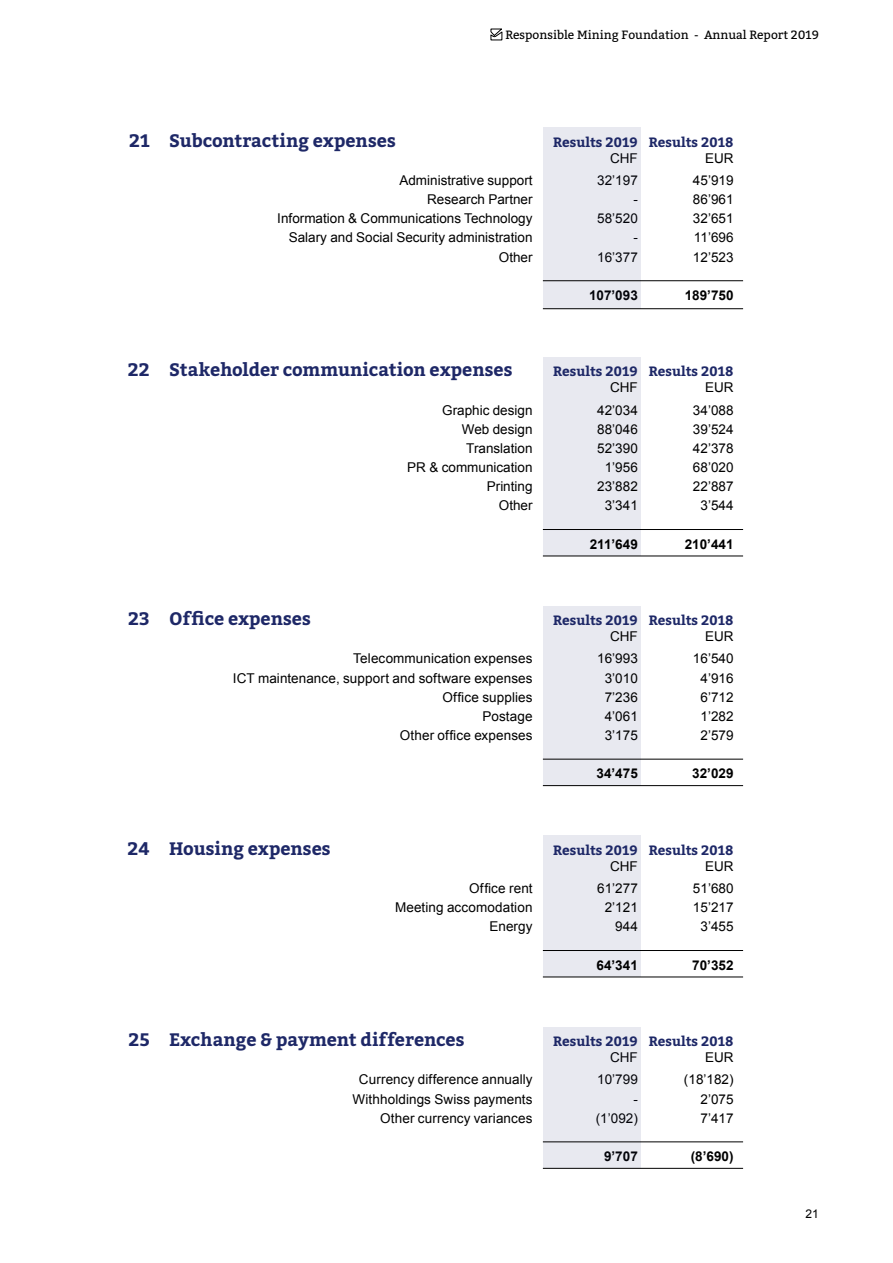
<style>
.page{position:relative;width:893px;height:1263px;background:#fff}
.page>*{position:absolute;margin:0;border:0;box-sizing:border-box;transform-origin:0 0}
.t1{font:700 18px "Bitter";color:#1e2867}
.t2{font:13.5px "Arial";color:#000}
.t3{font:700 13.5px "Bitter";color:#1e2867}
.t4{font:700 13.5px "Arial";color:#000}
.t5{font:12px "Bitter";color:#000}
.t6{font:12px "Arial";color:#000}
</style>
<div class="page">
<svg style="left:490px;top:29px;width:13px;height:11px"></svg>
<div style="left:543px;top:357px;width:98px;height:199px;background:#e8e9f0"></div>
<div style="left:543px;top:606px;width:98px;height:179px;background:#e8e9f0"></div>
<div style="left:543px;top:836px;width:98px;height:141px;background:#e8e9f0"></div>
<hr style="left:543px;top:529px;width:200px;height:1px;background:#000">
<hr style="left:543px;top:759px;width:200px;height:1px;background:#000">
<hr style="left:543px;top:950px;width:200px;height:1px;background:#000">
<hr style="left:543px;top:556px;width:200px;height:1px;background:#000">
<hr style="left:543px;top:785px;width:200px;height:1px;background:#000">
<hr style="left:543px;top:976px;width:200px;height:1px;background:#000">
<div style="left:543px;top:128px;width:98px;height:181px;background:#e8e9f0"></div>
<hr style="left:543px;top:280px;width:200px;height:1px;background:#000">
<hr style="left:543px;top:308px;width:200px;height:1px;background:#000">
<div style="left:543px;top:1027px;width:98px;height:141px;background:#e8e9f0"></div>
<hr style="left:543px;top:1141px;width:200px;height:1px;background:#000">
<hr style="left:543px;top:1168px;width:200px;height:1px;background:#000">
<p class="t5" style="left:505px;top:26px;width:315px">Responsible Mining Foundation - Annual Report 2019</p>
<h1 class="t1" style="left:129px;top:126px;width:22px">21</h1>
<h1 class="t1" style="left:169px;top:126px;width:228px">Subcontracting expenses</h1>
<p class="t3" style="left:553px;top:132px;width:182px">Results 2019 Results 2018</p>
<p class="t2" style="left:610px;top:151px;width:29px">CHF</p>
<p class="t2" style="left:705px;top:151px;width:30px">EUR</p>
<p class="t2" style="left:399px;top:173px;width:135px">Administrative support</p>
<p class="t2" style="left:597px;top:173px;width:42px">32’197</p>
<p class="t2" style="left:693px;top:173px;width:42px">45’919</p>
<p class="t2" style="left:427px;top:192px;width:107px">Research Partner</p>
<p class="t2" style="left:633px;top:192px;width:6px">-</p>
<p class="t2" style="left:693px;top:192px;width:42px">86’961</p>
<p class="t2" style="left:277px;top:211px;width:257px">Information &amp; Communications Technology</p>
<p class="t2" style="left:597px;top:211px;width:42px">58’520</p>
<p class="t2" style="left:693px;top:211px;width:42px">32’651</p>
<p class="t2" style="left:289px;top:230px;width:245px">Salary and Social Security administration</p>
<p class="t2" style="left:633px;top:230px;width:6px">-</p>
<p class="t2" style="left:694px;top:230px;width:41px">11’696</p>
<p class="t2" style="left:499px;top:249px;width:35px">Other</p>
<p class="t2" style="left:597px;top:249px;width:42px">16’377</p>
<p class="t2" style="left:693px;top:249px;width:42px">12’523</p>
<p class="t4" style="left:589px;top:288px;width:50px">107’093</p>
<p class="t4" style="left:685px;top:288px;width:50px">189’750</p>
<h1 class="t1" style="left:128px;top:356px;width:24px">22</h1>
<h1 class="t1" style="left:169px;top:356px;width:345px">Stakeholder communication expenses</h1>
<p class="t3" style="left:553px;top:361px;width:182px">Results 2019 Results 2018</p>
<p class="t2" style="left:610px;top:380px;width:29px">CHF</p>
<p class="t2" style="left:705px;top:380px;width:30px">EUR</p>
<p class="t2" style="left:442px;top:402px;width:92px">Graphic design</p>
<p class="t2" style="left:597px;top:402px;width:42px">42’034</p>
<p class="t2" style="left:693px;top:402px;width:42px">34’088</p>
<p class="t2" style="left:462px;top:421px;width:72px">Web design</p>
<p class="t2" style="left:597px;top:421px;width:42px">88’046</p>
<p class="t2" style="left:693px;top:421px;width:42px">39’524</p>
<p class="t2" style="left:466px;top:441px;width:68px">Translation</p>
<p class="t2" style="left:597px;top:441px;width:42px">52’390</p>
<p class="t2" style="left:693px;top:441px;width:42px">42’378</p>
<p class="t2" style="left:407px;top:460px;width:127px">PR &amp; communication</p>
<p class="t2" style="left:605px;top:460px;width:35px">1’956</p>
<p class="t2" style="left:693px;top:460px;width:42px">68’020</p>
<p class="t2" style="left:487px;top:479px;width:47px">Printing</p>
<p class="t2" style="left:597px;top:479px;width:42px">23’882</p>
<p class="t2" style="left:693px;top:479px;width:42px">22’887</p>
<p class="t2" style="left:499px;top:498px;width:35px">Other</p>
<p class="t2" style="left:605px;top:498px;width:35px">3’341</p>
<p class="t2" style="left:700px;top:498px;width:35px">3’544</p>
<p class="t4" style="left:590px;top:536px;width:50px">211’649</p>
<p class="t4" style="left:685px;top:536px;width:50px">210’441</p>
<h1 class="t1" style="left:128px;top:605px;width:23px">23</h1>
<h1 class="t1" style="left:169px;top:605px;width:143px">Office expenses</h1>
<p class="t3" style="left:553px;top:610px;width:182px">Results 2019 Results 2018</p>
<p class="t2" style="left:610px;top:629px;width:29px">CHF</p>
<p class="t2" style="left:705px;top:629px;width:30px">EUR</p>
<p class="t2" style="left:353px;top:651px;width:181px">Telecommunication expenses</p>
<p class="t2" style="left:597px;top:651px;width:42px">16’993</p>
<p class="t2" style="left:693px;top:651px;width:42px">16’540</p>
<p class="t2" style="left:233px;top:670px;width:301px">ICT maintenance, support and software expenses</p>
<p class="t2" style="left:605px;top:670px;width:35px">3’010</p>
<p class="t2" style="left:700px;top:670px;width:35px">4’916</p>
<p class="t2" style="left:442px;top:689px;width:92px">Office supplies</p>
<p class="t2" style="left:605px;top:689px;width:35px">7’236</p>
<p class="t2" style="left:700px;top:689px;width:35px">6’712</p>
<p class="t2" style="left:483px;top:708px;width:52px">Postage</p>
<p class="t2" style="left:605px;top:708px;width:35px">4’061</p>
<p class="t2" style="left:700px;top:708px;width:35px">1’282</p>
<p class="t2" style="left:400px;top:728px;width:134px">Other office expenses</p>
<p class="t2" style="left:605px;top:728px;width:35px">3’175</p>
<p class="t2" style="left:700px;top:728px;width:35px">2’579</p>
<p class="t4" style="left:597px;top:766px;width:43px">34’475</p>
<p class="t4" style="left:692px;top:766px;width:43px">32’029</p>
<h1 class="t1" style="left:127px;top:834px;width:24px">24</h1>
<h1 class="t1" style="left:169px;top:834px;width:163px">Housing expenses</h1>
<p class="t3" style="left:553px;top:839px;width:182px">Results 2019 Results 2018</p>
<p class="t2" style="left:610px;top:859px;width:29px">CHF</p>
<p class="t2" style="left:705px;top:859px;width:30px">EUR</p>
<p class="t2" style="left:469px;top:881px;width:65px">Office rent</p>
<p class="t2" style="left:597px;top:881px;width:42px">61’277</p>
<p class="t2" style="left:693px;top:881px;width:42px">51’680</p>
<p class="t2" style="left:395px;top:900px;width:139px">Meeting accomodation</p>
<p class="t2" style="left:605px;top:900px;width:35px">2’121</p>
<p class="t2" style="left:693px;top:900px;width:42px">15’217</p>
<p class="t2" style="left:489px;top:919px;width:45px">Energy</p>
<p class="t2" style="left:615px;top:919px;width:24px">944</p>
<p class="t2" style="left:700px;top:919px;width:35px">3’455</p>
<p class="t4" style="left:597px;top:957px;width:43px">64’341</p>
<p class="t4" style="left:692px;top:957px;width:43px">70’352</p>
<h1 class="t1" style="left:128px;top:1026px;width:23px">25</h1>
<h1 class="t1" style="left:169px;top:1026px;width:297px">Exchange &amp; payment differences</h1>
<p class="t3" style="left:553px;top:1031px;width:182px">Results 2019 Results 2018</p>
<p class="t2" style="left:610px;top:1050px;width:29px">CHF</p>
<p class="t2" style="left:705px;top:1050px;width:30px">EUR</p>
<p class="t2" style="left:359px;top:1072px;width:175px">Currency difference annually</p>
<p class="t2" style="left:597px;top:1072px;width:42px">10’799</p>
<p class="t2" style="left:684px;top:1072px;width:51px">(18’182)</p>
<p class="t2" style="left:353px;top:1091px;width:181px">Withholdings Swiss payments</p>
<p class="t2" style="left:633px;top:1091px;width:6px">-</p>
<p class="t2" style="left:700px;top:1091px;width:35px">2’075</p>
<p class="t2" style="left:380px;top:1110px;width:154px">Other currency variances</p>
<p class="t2" style="left:596px;top:1110px;width:44px">(1’092)</p>
<p class="t2" style="left:700px;top:1110px;width:35px">7’417</p>
<p class="t4" style="left:604px;top:1149px;width:35px">9’707</p>
<p class="t4" style="left:691px;top:1149px;width:44px">(8’690)</p>
<p class="t6" style="left:805px;top:1207px;width:15px">21</p>
</div>
